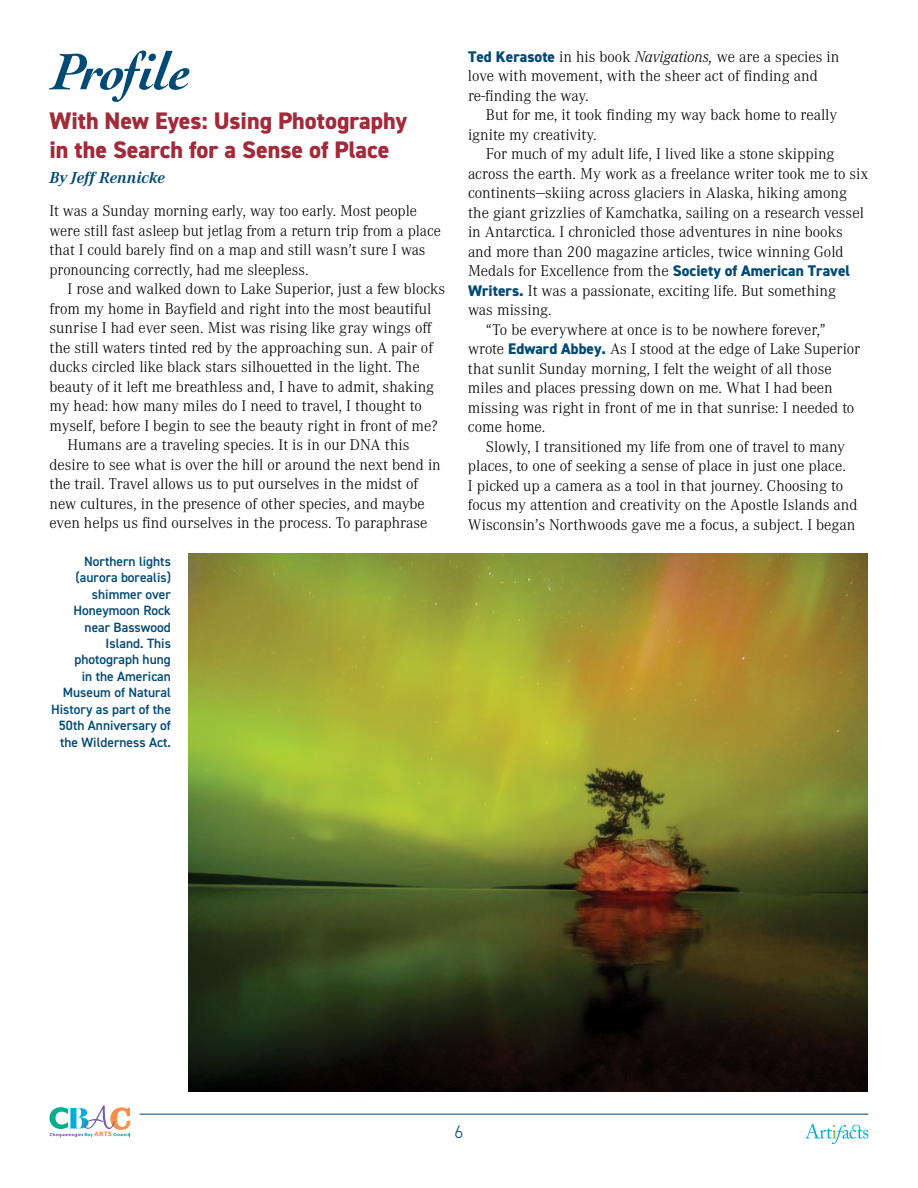
<style>
.page{position:relative;width:918px;height:1188px;background:#fff}
.page>*{position:absolute;margin:0;border:0;box-sizing:border-box;transform-origin:0 0}
.t1{font:italic 700 54px "Cochin";letter-spacing:-.03em;color:#004a75}
.t2{font:800 24px/28.5px "DIN2014";color:#a32a39}
.t3{font:300 18px "DIN2014";color:#004a75}
.t4{font:italic 700 16.5px "Corporate A";color:#004a75}
.t5{font:300 16.2px/19.5px "Corporate A";color:#000}
.t6{font:600 13.5px/16.5px "DIN2014";color:#004a75;text-align:right}
.s1{font-family:"DIN2014";font-weight:800;font-size:15.45px;color:#004a75}
.s2{font-style:italic}
</style>
<div class="page">
<svg style="left:805px;top:1124px;width:63px;height:20px"></svg>
<hr style="left:140px;top:1114px;width:728px;height:1px;background:#004a75">
<svg style="left:49px;top:1106px;width:81px;height:31px"></svg>
<img style="left:189px;top:554px;width:679px;height:537px">
<h1 class="t1" style="left:53px;top:40px;width:139px">Profile</h1>
<h2 class="t2" style="left:50px;top:107px;width:359px">With New Eyes: Using Photography in the Search for a Sense of Place</h2>
<p class="t4" style="left:50px;top:167px;width:117px">By Jeff Rennicke</p>
<p class="t5" style="left:50px;top:201px;width:393px">It was a Sunday morning early, way too early. Most people were still fast asleep but jetlag from a return trip from a place that I could barely find on a map and still wasn’t sure I was pronouncing correctly, had me sleepless.</p>
<p class="t5" style="left:68px;top:279px;width:379px">I rose and walked down to Lake Superior, just a few blocks</p>
<p class="t5" style="left:50px;top:298px;width:383px">from my home in Bayfield and right into the most beautiful</p>
<p class="t5" style="left:50px;top:318px;width:384px">sunrise I had ever seen. Mist was rising like gray wings off</p>
<p class="t5" style="left:50px;top:337px;width:385px">the still waters tinted red by the approaching sun. A pair of</p>
<p class="t5" style="left:50px;top:357px;width:372px">ducks circled like black stars silhouetted in the light. The</p>
<p class="t5" style="left:50px;top:376px;width:386px">beauty of it left me breathless and, I have to admit, shaking</p>
<p class="t5" style="left:50px;top:396px;width:374px">my head: how many miles do I need to travel, I thought to</p>
<p class="t5" style="left:50px;top:415px;width:389px">myself, before I begin to see the beauty right in front of me?</p>
<p class="t5" style="left:68px;top:435px;width:344px">Humans are a traveling species. It is in our DNA this</p>
<p class="t5" style="left:50px;top:454px;width:393px">desire to see what is over the hill or around the next bend in</p>
<p class="t5" style="left:50px;top:474px;width:370px">the trail. Travel allows us to put ourselves in the midst of</p>
<p class="t5" style="left:50px;top:493px;width:377px">new cultures, in the presence of other species, and maybe</p>
<p class="t5" style="left:50px;top:513px;width:380px">even helps us find ourselves in the process. To paraphrase</p>
<p class="t6" style="left:51px;top:552px;width:121px">Northern lights (aurora borealis) shimmer over<br>Honeymoon Rock near Basswood<br>Island. This photograph hung<br>in the American<br>Museum of Natural<br>History as part of the<br>50th Anniversary of the Wilderness Act.</p>
<p class="t5" style="left:468px;top:46px;width:373px"><span class="s1">Ted Kerasote</span> in his book <span class="s2">Navigations,</span> we are a species in love with movement, with the sheer act of finding and re-finding the way.</p>
<p class="t5" style="left:468px;top:104px;width:371px;text-indent:18px">But for me, it took finding my way back home to really ignite my creativity.</p>
<p class="t5" style="left:486px;top:143px;width:350px">For much of my adult life, I lived like a stone skipping</p>
<p class="t5" style="left:468px;top:163px;width:402px">across the earth. My work as a freelance writer took me to six</p>
<p class="t5" style="left:468px;top:182px;width:381px">continents—skiing across glaciers in Alaska, hiking among</p>
<p class="t5" style="left:468px;top:202px;width:397px">the giant grizzlies of Kamchatka, sailing on a research vessel</p>
<p class="t5" style="left:468px;top:221px;width:376px">in Antarctica. I chronicled those adventures in nine books</p>
<p class="t5" style="left:468px;top:241px;width:377px">and more than 200 magazine articles, twice winning Gold</p>
<p class="t5" style="left:468px;top:260px;width:384px">Medals for Excellence from the <span class="s1">Society of American Travel</span></p>
<p class="t5" style="left:468px;top:280px;width:370px"><span class="s1">Writers.</span> It was a passionate, exciting life. But something</p>
<p class="t5" style="left:468px;top:299px;width:85px">was missing.</p>
<p class="t5" style="left:486px;top:319px;width:341px">“To be everywhere at once is to be nowhere forever,”</p>
<p class="t5" style="left:468px;top:338px;width:394px">wrote <span class="s1">Edward Abbey.</span> As I stood at the edge of Lake Superior</p>
<p class="t5" style="left:468px;top:358px;width:365px">that sunlit Sunday morning, I felt the weight of all those</p>
<p class="t5" style="left:468px;top:377px;width:366px">miles and places pressing down on me. What I had been</p>
<p class="t5" style="left:468px;top:397px;width:388px">missing was right in front of me in that sunrise: I needed to</p>
<p class="t5" style="left:468px;top:416px;width:79px">come home.</p>
<p class="t5" style="left:486px;top:436px;width:361px">Slowly, I transitioned my life from one of travel to many</p>
<p class="t5" style="left:468px;top:455px;width:379px">places, to one of seeking a sense of place in just one place.</p>
<p class="t5" style="left:468px;top:475px;width:377px">I picked up a camera as a tool in that journey. Choosing to</p>
<p class="t5" style="left:468px;top:494px;width:391px">focus my attention and creativity on the Apostle Islands and</p>
<p class="t5" style="left:468px;top:514px;width:389px">Wisconsin’s Northwoods gave me a focus, a subject. I began</p>
<p class="t3" style="left:455px;top:1120px;width:10px">6</p>
</div>
